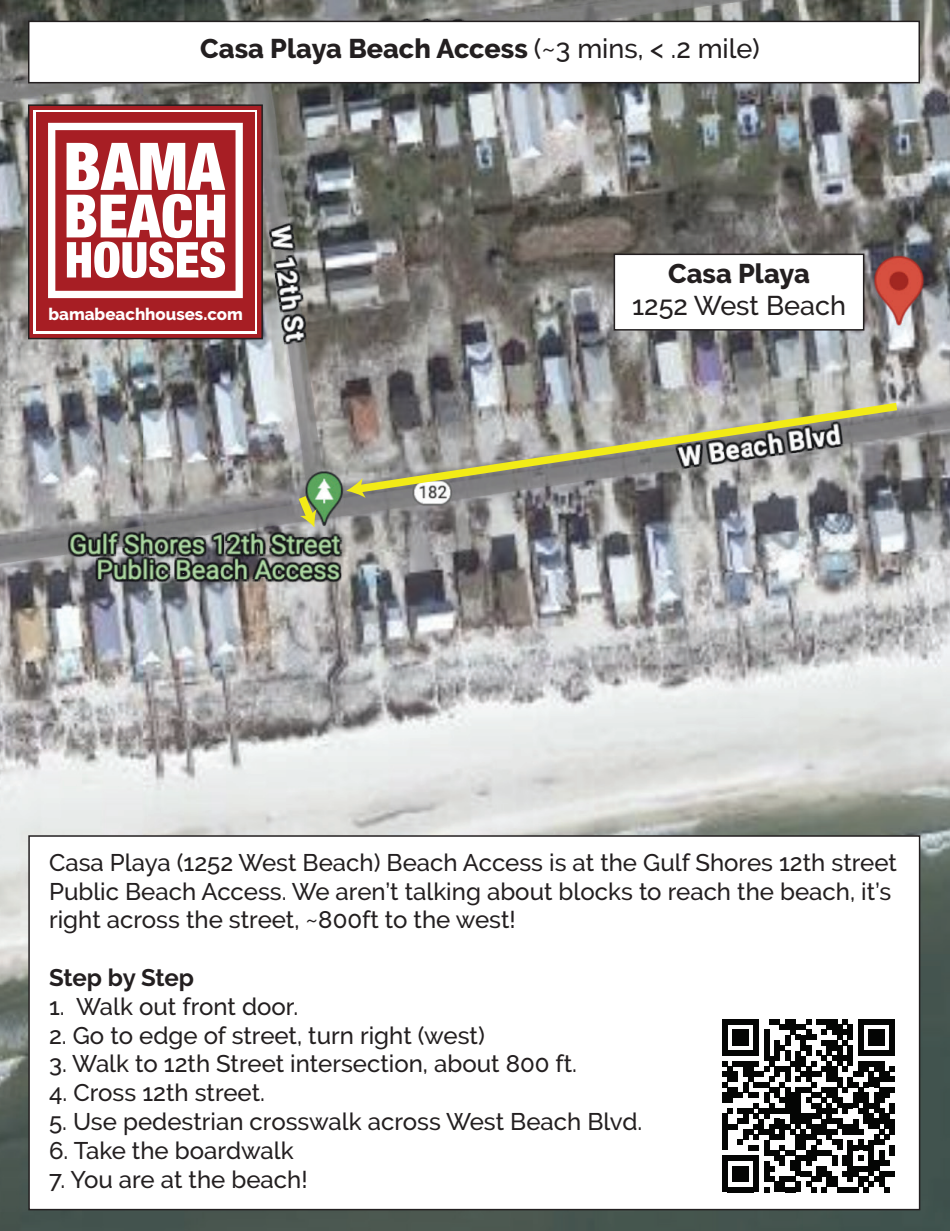
<style>
.page{position:relative;width:950px;height:1231px;background:#fff}
.page>*{position:absolute;margin:0;border:0;box-sizing:border-box;transform-origin:0 0}
.t1{font:800 27px "Raleway";color:#231f20}
.t2{font:500 27px "Raleway";color:#231f20}
.t3{font:500 24px/28.8px "Raleway";color:#231f20}
.t4{font:700 24px "Raleway";letter-spacing:-.005em;color:#231f20}
.t5{font:800 16.8px "Raleway";color:#fff}
.s1{font-weight:500}
</style>
<div class="page">
<img style="left:0;top:0;width:950px;height:1231px">
<div style="left:28px;top:104px;width:235px;height:235px;background:#a71e24;border:2px solid #231f20"></div>
<div style="left:34px;top:110px;width:223px;height:224px;background:#fff"></div>
<div style="left:36px;top:112px;width:219px;height:219px;background:#a71e24"></div>
<svg style="left:48px;top:123px;width:195px;height:175px"></svg>
<div style="left:28px;top:835px;width:892px;height:375px;background:#fff;border:2px solid #231f20"></div>
<div style="left:28px;top:21px;width:892px;height:62px;background:#fff;border:2px solid #231f20"></div>
<div style="left:613px;top:254px;width:251px;height:77px;background:#fff;border:2px solid #231f20"></div>
<svg style="left:350px;top:398px;width:555px;height:99px;background:#9b9a8a"></svg>
<svg style="left:346px;top:478px;width:19px;height:20px"></svg>
<svg style="left:292px;top:488px;width:28px;height:39px"></svg>
<svg style="left:722px;top:1019px;width:173px;height:173px"></svg>
<p class="t1" style="left:200px;top:34px;width:561px">Casa Playa Beach Access <span class="s1">(~3 mins, &lt; .2 mile)</span></p>
<p class="t5" style="left:48px;top:305px;width:196px">bamabeachhouses.com</p>
<p class="t1" style="left:668px;top:258px;width:143px">Casa Playa</p>
<p class="t2" style="left:632px;top:290px;width:215px">1252 West Beach</p>
<p class="t3" style="left:49px;top:848px;width:849px">Casa Playa (1252 West Beach) Beach Access is at the Gulf Shores 12th street<br>Public Beach Access. We aren’t talking about blocks to reach the beach, it’s right across the street, ~800ft to the west!</p>
<p class="t4" style="left:49px;top:964px;width:146px">Step by Step</p>
<p class="t3" style="left:49px;top:992px;width:251px">1. Walk out front door.</p>
<p class="t3" style="left:49px;top:1021px;width:437px">2. Go to edge of street, turn right (west)</p>
<p class="t3" style="left:49px;top:1049px;width:529px">3. Walk to 12th Street intersection, about 800 ft.</p>
<p class="t3" style="left:49px;top:1078px;width:217px">4. Cross 12th street.</p>
<p class="t3" style="left:49px;top:1107px;width:595px">5. Use pedestrian crosswalk across West Beach Blvd.</p>
<p class="t3" style="left:49px;top:1136px;width:246px">6. Take the boardwalk</p>
<p class="t3" style="left:49px;top:1165px;width:260px">7. You are at the beach!</p>
</div>
